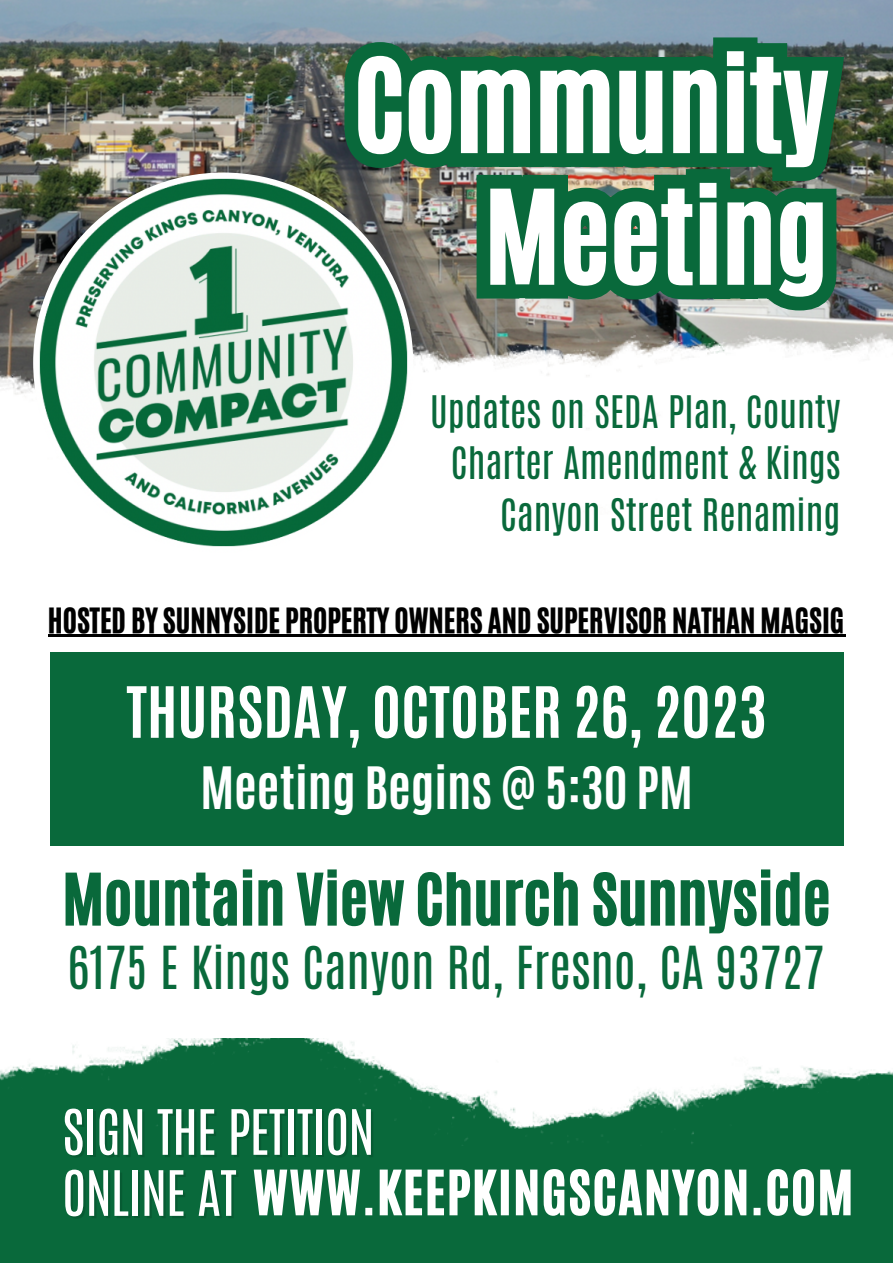
<style>
.page{position:relative;width:893px;height:1263px;background:#fff}
.page>*{position:absolute;margin:0;border:0;box-sizing:border-box;transform-origin:0 0}
.t1{font:108.82px/131.6px "CA Generated";letter-spacing:-.005em;color:#fff;text-align:right}
.t2{font:60px "CA Generated";color:#09693b}
.t3{font:700 60px "Antonio";color:#fff}
.t4{font:53.18px/61.1px "Antonio";letter-spacing:-.02em;color:#fff}
.t5{font:51.75px "CA Generated";letter-spacing:.025em;color:#fff}
.t6{font:49.5px "Antonio";color:#09693b}
.t7{font:700 48.75px "Antonio";color:#fff}
.t8{font:37.5px/51.8px "Antonio";color:#09693b;text-align:right}
.t9{font:29.25px "CA Generated";color:#000}
</style>
<div class="page">
<div style="left:0;top:1038px;width:893px;height:225px;background:#09693b"></div>
<img style="left:0;top:792px;width:893px;height:352px">
<img style="left:0;top:0;width:893px;height:326px">
<img style="left:0;top:326px;width:893px;height:353px">
<img style="left:33px;top:173px;width:380px;height:379px;border-radius:50%">
<div style="left:50px;top:652px;width:793px;height:194px;background:#09693b"></div>
<img style="left:321px;top:20px;width:538px;height:402px">
<svg style="left:463px;top:0;width:387px;height:400px;background:#50876e"></svg>
<hr style="left:48px;top:634px;width:797px;height:3px;background:#000">
<p class="t1" style="left:354px;top:40px;width:476px">Community<br>Meeting</p>
<p class="t8" style="left:430px;top:386px;width:412px">Updates on SEDA Plan, County<br>Charter Amendment &amp; Kings<br>Canyon Street Renaming</p>
<p class="t9" style="left:48px;top:599px;width:797px">HOSTED BY SUNNYSIDE PROPERTY OWNERS AND SUPERVISOR NATHAN MAGSIG</p>
<p class="t3" style="left:126px;top:669px;width:642px">THURSDAY, OCTOBER 26, 2023</p>
<p class="t7" style="left:200px;top:754px;width:494px">Meeting Begins @ 5:30 PM</p>
<p class="t2" style="left:62px;top:856px;width:770px">Mountain View Church Sunnyside</p>
<p class="t6" style="left:68px;top:932px;width:758px">6175 E Kings Canyon Rd, Fresno, CA 93727</p>
<p class="t4" style="left:62px;top:1102px;width:314px">SIGN THE PETITION<br>ONLINE AT</p>
<p class="t5" style="left:253px;top:1155px;width:602px">WWW.KEEPKINGSCANYON.COM</p>
</div>
